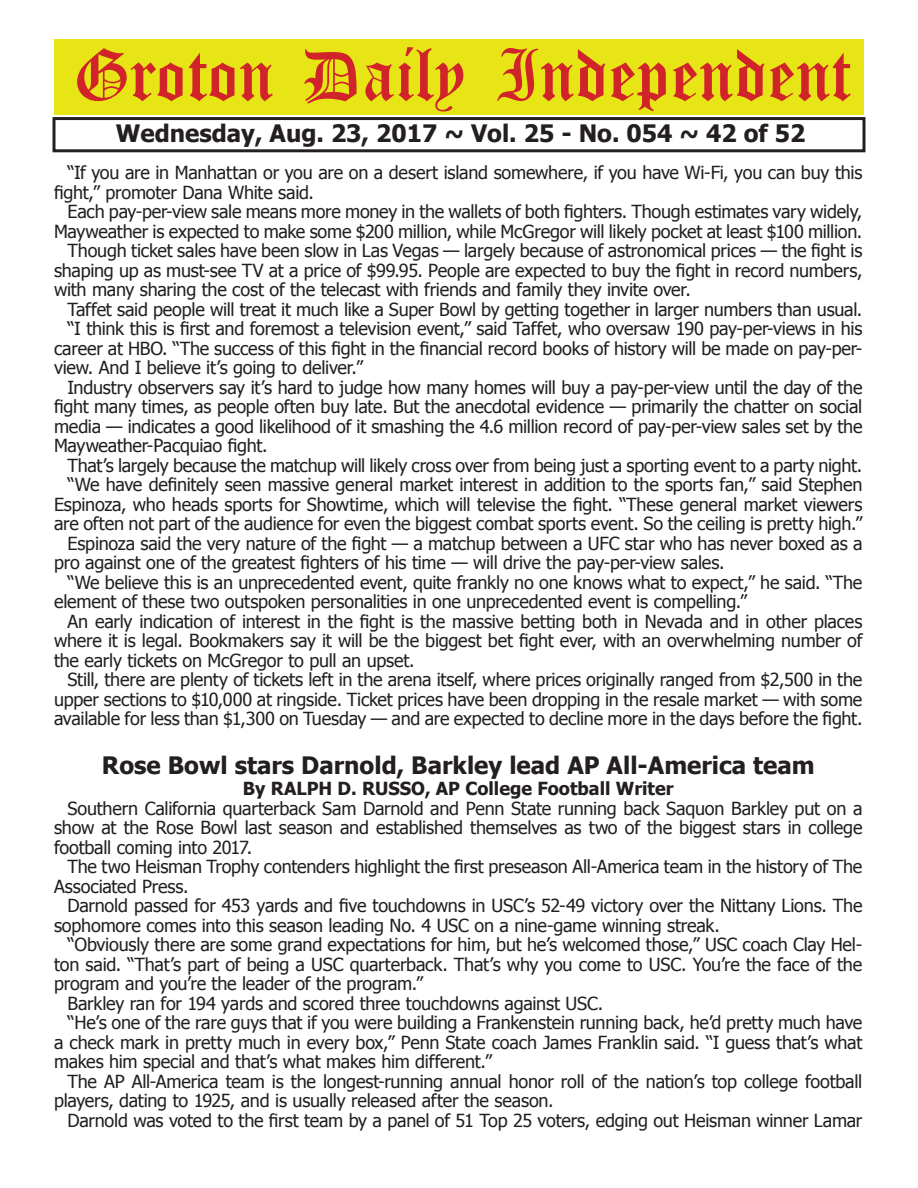
<style>
.page{position:relative;width:918px;height:1188px;background:#fff}
.page>*{position:absolute;margin:0;border:0;box-sizing:border-box;transform-origin:0 0}
.t1{font:54px "Old English Five";color:#d1232a}
.t2{font:700 24px "Tahoma";color:#231f20}
.t3{font:18px/19.5px "Tahoma";letter-spacing:-.015em;color:#231f20}
.t4{font:700 18px "Tahoma";color:#231f20}
</style>
<div class="page">
<div style="left:52px;top:117px;width:814px;height:35px;border:3px solid #231f20"></div>
<div style="left:54px;top:40px;width:810px;height:75px;background:#e7e515"></div>
<h1 class="t1" style="left:73px;top:50px;width:779px">Groton Daily Independent</h1>
<h2 class="t2" style="left:116px;top:116px;width:691px">Wednesday, Aug. 23, 2017 ~ Vol. 25 - No. 054 ~ 42 of 52</h2>
<p class="t3" style="left:54px;top:162px;width:810px;text-indent:14px">“If you are in Manhattan or you are on a desert island somewhere, if you have Wi-Fi, you can buy this fight,” promoter Dana White said.</p>
<p class="t3" style="left:68px;top:201px;width:796px">Each pay-per-view sale means more money in the wallets of both fighters. Though estimates vary widely,</p>
<p class="t3" style="left:54px;top:221px;width:810px">Mayweather is expected to make some $200 million, while McGregor will likely pocket at least $100 million.</p>
<p class="t3" style="left:68px;top:240px;width:796px">Though ticket sales have been slow in Las Vegas — largely because of astronomical prices — the fight is</p>
<p class="t3" style="left:54px;top:260px;width:810px">shaping up as must-see TV at a price of $99.95. People are expected to buy the fight in record numbers,</p>
<p class="t3" style="left:54px;top:279px;width:638px">with many sharing the cost of the telecast with friends and family they invite over.</p>
<p class="t3" style="left:68px;top:299px;width:796px">Taffet said people will treat it much like a Super Bowl by getting together in larger numbers than usual.</p>
<p class="t3" style="left:68px;top:318px;width:796px">“I think this is first and foremost a television event,” said Taffet, who oversaw 190 pay-per-views in his</p>
<p class="t3" style="left:54px;top:338px;width:810px">career at HBO. “The success of this fight in the financial record books of history will be made on pay-per-</p>
<p class="t3" style="left:54px;top:357px;width:310px">view. And I believe it’s going to deliver.”</p>
<p class="t3" style="left:68px;top:377px;width:796px">Industry observers say it’s hard to judge how many homes will buy a pay-per-view until the day of the</p>
<p class="t3" style="left:54px;top:396px;width:810px">fight many times, as people often buy late. But the anecdotal evidence — primarily the chatter on social</p>
<p class="t3" style="left:54px;top:416px;width:810px">media — indicates a good likelihood of it smashing the 4.6 million record of pay-per-view sales set by the</p>
<p class="t3" style="left:54px;top:435px;width:215px">Mayweather-Pacquiao fight.</p>
<p class="t3" style="left:68px;top:455px;width:796px">That’s largely because the matchup will likely cross over from being just a sporting event to a party night.</p>
<p class="t3" style="left:68px;top:474px;width:796px">“We have definitely seen massive general market interest in addition to the sports fan,” said Stephen</p>
<p class="t3" style="left:54px;top:494px;width:810px">Espinoza, who heads sports for Showtime, which will televise the fight. “These general market viewers</p>
<p class="t3" style="left:54px;top:513px;width:810px">are often not part of the audience for even the biggest combat sports event. So the ceiling is pretty high.”</p>
<p class="t3" style="left:68px;top:533px;width:796px">Espinoza said the very nature of the fight — a matchup between a UFC star who has never boxed as a</p>
<p class="t3" style="left:54px;top:552px;width:672px">pro against one of the greatest fighters of his time — will drive the pay-per-view sales.</p>
<p class="t3" style="left:68px;top:572px;width:796px">“We believe this is an unprecedented event, quite frankly no one knows what to expect,” he said. “The</p>
<p class="t3" style="left:54px;top:591px;width:695px">element of these two outspoken personalities in one unprecedented event is compelling.”</p>
<p class="t3" style="left:68px;top:611px;width:796px">An early indication of interest in the fight is the massive betting both in Nevada and in other places</p>
<p class="t3" style="left:54px;top:630px;width:810px">where it is legal. Bookmakers say it will be the biggest bet fight ever, with an overwhelming number of</p>
<p class="t3" style="left:54px;top:650px;width:362px">the early tickets on McGregor to pull an upset.</p>
<p class="t3" style="left:68px;top:669px;width:796px">Still, there are plenty of tickets left in the arena itself, where prices originally ranged from $2,500 in the</p>
<p class="t3" style="left:54px;top:689px;width:810px">upper sections to $10,000 at ringside. Ticket prices have been dropping in the resale market — with some</p>
<p class="t3" style="left:54px;top:708px;width:810px">available for less than $1,300 on Tuesday — and are expected to decline more in the days before the fight.</p>
<h2 class="t2" style="left:102px;top:748px;width:714px">Rose Bowl stars Darnold, Barkley lead AP All-America team</h2>
<p class="t4" style="left:243px;top:776px;width:432px">By RALPH D. RUSSO, AP College Football Writer</p>
<p class="t3" style="left:54px;top:798px;width:810px;text-align:justify;text-indent:14px">Southern California quarterback Sam Darnold and Penn State running back Saquon Barkley put on a show at the Rose Bowl last season and established themselves as two of the biggest stars in college football coming into 2017.</p>
<p class="t3" style="left:54px;top:856px;width:810px;text-indent:14px">The two Heisman Trophy contenders highlight the first preseason All-America team in the history of The<br>Associated Press.</p>
<p class="t3" style="left:54px;top:895px;width:810px;text-indent:14px">Darnold passed for 453 yards and five touchdowns in USC’s 52-49 victory over the Nittany Lions. The sophomore comes into this season leading No. 4 USC on a nine-game winning streak.</p>
<p class="t3" style="left:68px;top:934px;width:796px">“Obviously there are some grand expectations for him, but he’s welcomed those,” USC coach Clay Hel-</p>
<p class="t3" style="left:54px;top:954px;width:810px">ton said. “That’s part of being a USC quarterback. That’s why you come to USC. You’re the face of the</p>
<p class="t3" style="left:54px;top:973px;width:371px">program and you’re the leader of the program.”</p>
<p class="t3" style="left:68px;top:993px;width:537px">Barkley ran for 194 yards and scored three touchdowns against USC.</p>
<p class="t3" style="left:68px;top:1012px;width:796px">“He’s one of the rare guys that if you were building a Frankenstein running back, he’d pretty much have</p>
<p class="t3" style="left:54px;top:1032px;width:810px">a check mark in pretty much in every box,” Penn State coach James Franklin said. “I guess that’s what</p>
<p class="t3" style="left:54px;top:1051px;width:439px">makes him special and that’s what makes him different.”</p>
<p class="t3" style="left:68px;top:1070px;width:796px">The AP All-America team is the longest-running annual honor roll of the nation’s top college football</p>
<p class="t3" style="left:54px;top:1090px;width:501px">players, dating to 1925, and is usually released after the season.</p>
<p class="t3" style="left:68px;top:1109px;width:796px">Darnold was voted to the first team by a panel of 51 Top 25 voters, edging out Heisman winner Lamar</p>
</div>
